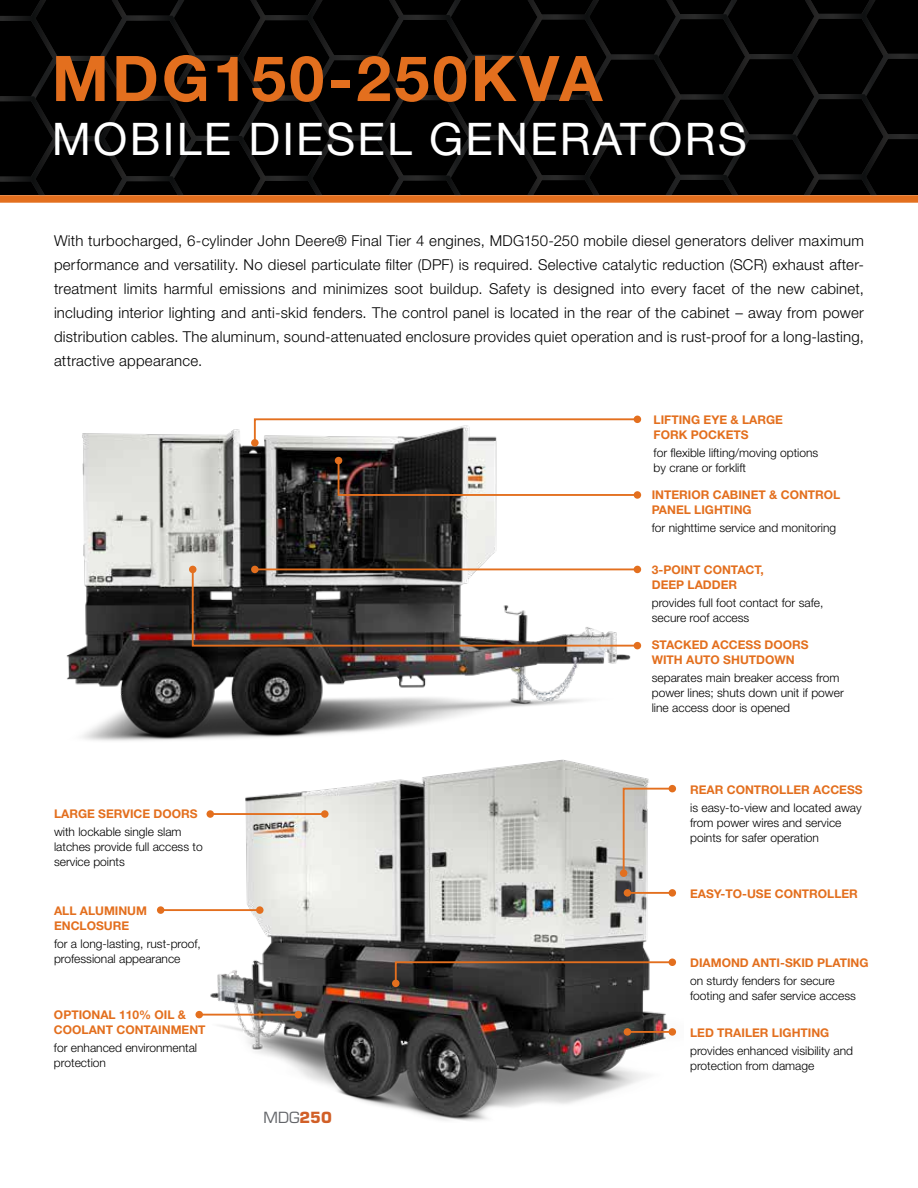
<style>
.page{position:relative;width:918px;height:1188px;background:#fff}
.page>*{position:absolute;margin:0;border:0;box-sizing:border-box;transform-origin:0 0}
.t1{font:700 63px "Helvetica Neue LT Std";letter-spacing:.05em;color:#e36f1e}
.t2{font:45px "Helvetica Neue LT Std";letter-spacing:.05em;color:#fff}
.t3{font:300 15px/24px "Helvetica Neue LT Std";letter-spacing:.015em;color:#000;text-align:justify}
.t4{font:15px "Eurostile LT Std";color:#636569}
.t5{font:300 12px/15px "Helvetica Neue LT Std";color:#000}
.t6{font:700 12px/15px "Helvetica Neue LT Std";color:#e36f1e}
.s1{font-weight:700;color:#d15f27}
</style>
<div class="page">
<div style="left:0;top:195px;width:918px;height:8px;background:#e36f1e"></div>
<svg style="left:0;top:0;width:918px;height:196px;background:#040404"></svg>
<img style="left:66px;top:415px;width:576px;height:326px">
<svg style="left:253px;top:417px;width:386px;height:28px"></svg>
<div style="left:634px;top:416px;width:7px;height:7px;background:#e36f1e;border-radius:50%"></div>
<div style="left:251px;top:439px;width:8px;height:8px;background:#e36f1e;border-radius:50%"></div>
<div style="left:634px;top:566px;width:7px;height:7px;background:#e36f1e;border-radius:50%"></div>
<div style="left:251px;top:566px;width:8px;height:7px;background:#e36f1e;border-radius:50%"></div>
<svg style="left:337px;top:459px;width:302px;height:38px"></svg>
<div style="left:634px;top:491px;width:7px;height:8px;background:#e36f1e;border-radius:50%"></div>
<div style="left:335px;top:457px;width:7px;height:7px;background:#e36f1e;border-radius:50%"></div>
<svg style="left:191px;top:568px;width:448px;height:80px"></svg>
<div style="left:634px;top:642px;width:7px;height:7px;background:#e36f1e;border-radius:50%"></div>
<div style="left:189px;top:566px;width:7px;height:7px;background:#e36f1e;border-radius:50%"></div>
<img style="left:203px;top:759px;width:474px;height:362px">
<hr style="left:627px;top:1031px;width:45px;height:2px;background:#e36f1e">
<div style="left:669px;top:1028px;width:7px;height:8px;background:#e36f1e;border-radius:50%"></div>
<div style="left:624px;top:1028px;width:7px;height:8px;background:#e36f1e;border-radius:50%"></div>
<hr style="left:627px;top:892px;width:45px;height:2px;background:#e36f1e">
<div style="left:669px;top:889px;width:7px;height:8px;background:#e36f1e;border-radius:50%"></div>
<div style="left:624px;top:889px;width:7px;height:8px;background:#e36f1e;border-radius:50%"></div>
<svg style="left:394px;top:960px;width:280px;height:25px;background:#4f463f"></svg>
<div style="left:669px;top:959px;width:7px;height:7px;background:#e36f1e;border-radius:50%"></div>
<div style="left:392px;top:980px;width:8px;height:7px;background:#e36f1e;border-radius:50%"></div>
<svg style="left:622px;top:787px;width:52px;height:88px"></svg>
<div style="left:669px;top:785px;width:7px;height:7px;background:#e36f1e;border-radius:50%"></div>
<div style="left:620px;top:869px;width:7px;height:8px;background:#e36f1e;border-radius:50%"></div>
<hr style="left:161px;top:909px;width:99px;height:2px;background:#e36f1e">
<div style="left:256px;top:906px;width:8px;height:8px;background:#e36f1e;border-radius:50%"></div>
<div style="left:157px;top:906px;width:7px;height:8px;background:#e36f1e;border-radius:50%"></div>
<hr style="left:199px;top:1014px;width:99px;height:2px;background:#e36f1e">
<div style="left:295px;top:1011px;width:7px;height:7px;background:#e36f1e;border-radius:50%"></div>
<div style="left:195px;top:1011px;width:8px;height:7px;background:#e36f1e;border-radius:50%"></div>
<hr style="left:210px;top:813px;width:115px;height:2px;background:#e36f1e">
<div style="left:321px;top:810px;width:8px;height:8px;background:#e36f1e;border-radius:50%"></div>
<div style="left:207px;top:810px;width:7px;height:8px;background:#e36f1e;border-radius:50%"></div>
<h1 class="t1" style="left:52px;top:40px;width:552px">MDG150-250KVA</h1>
<h2 class="t2" style="left:52px;top:112px;width:697px">MOBILE DIESEL GENERATORS</h2>
<p class="t3" style="left:54px;top:229px;width:812px">With turbocharged, 6-cylinder John Deere® Final Tier 4 engines, MDG150-250 mobile diesel generators deliver maximum performance and versatility. No diesel particulate filter (DPF) is required. Selective catalytic reduction (SCR) exhaust after&shy;treatment limits harmful emissions and minimizes soot buildup. Safety is designed into every facet of the new cabinet, including interior lighting and anti-skid fenders. The control panel is located in the rear of the cabinet – away from power distribution cables. The aluminum, sound-attenuated enclosure provides quiet operation and is rust-proof for a long-lasting, attractive appearance.</p>
<p class="t6" style="left:654px;top:412px;width:131px">LIFTING EYE &amp; LARGE<br>FORK POCKETS</p>
<p class="t5" style="left:654px;top:445px;width:166px">for flexible lifting/moving options by crane or forklift</p>
<p class="t6" style="left:652px;top:487px;width:190px">INTERIOR CABINET &amp; CONTROL<br>PANEL LIGHTING</p>
<p class="t5" style="left:652px;top:520px;width:186px">for nighttime service and monitoring</p>
<p class="t6" style="left:652px;top:562px;width:114px">3-POINT CONTACT,<br>DEEP LADDER</p>
<p class="t5" style="left:652px;top:595px;width:173px">provides full foot contact for safe, secure roof access</p>
<p class="t6" style="left:54px;top:806px;width:145px">LARGE SERVICE DOORS</p>
<p class="t5" style="left:54px;top:824px;width:150px">with lockable single slam latches provide full access to service points</p>
<p class="t6" style="left:54px;top:903px;width:95px">ALL ALUMINUM<br>ENCLOSURE</p>
<p class="t5" style="left:54px;top:936px;width:148px">for a long-lasting, rust-proof, professional appearance</p>
<p class="t6" style="left:54px;top:1007px;width:153px">OPTIONAL 110% OIL &amp;<br>COOLANT CONTAINMENT</p>
<p class="t5" style="left:54px;top:1040px;width:145px">for enhanced environmental protection</p>
<p class="t4" style="left:264px;top:1108px;width:70px">MDG<span class="s1">250</span></p>
<p class="t6" style="left:652px;top:637px;width:158px">STACKED ACCESS DOORS<br>WITH AUTO SHUTDOWN</p>
<p class="t5" style="left:652px;top:670px;width:194px">separates main breaker access from power lines; shuts down unit if power line access door is opened</p>
<p class="t6" style="left:690px;top:782px;width:174px">REAR CONTROLLER ACCESS</p>
<p class="t5" style="left:690px;top:800px;width:173px">is easy-to-view and located away from power wires and service points for safer operation</p>
<p class="t6" style="left:690px;top:886px;width:169px">EASY-TO-USE CONTROLLER</p>
<p class="t6" style="left:690px;top:955px;width:180px">DIAMOND ANTI-SKID PLATING</p>
<p class="t5" style="left:690px;top:973px;width:167px">on sturdy fenders for secure footing and safer service access</p>
<p class="t6" style="left:690px;top:1025px;width:141px">LED TRAILER LIGHTING</p>
<p class="t5" style="left:690px;top:1043px;width:164px">provides enhanced visibility and protection from damage</p>
</div>
